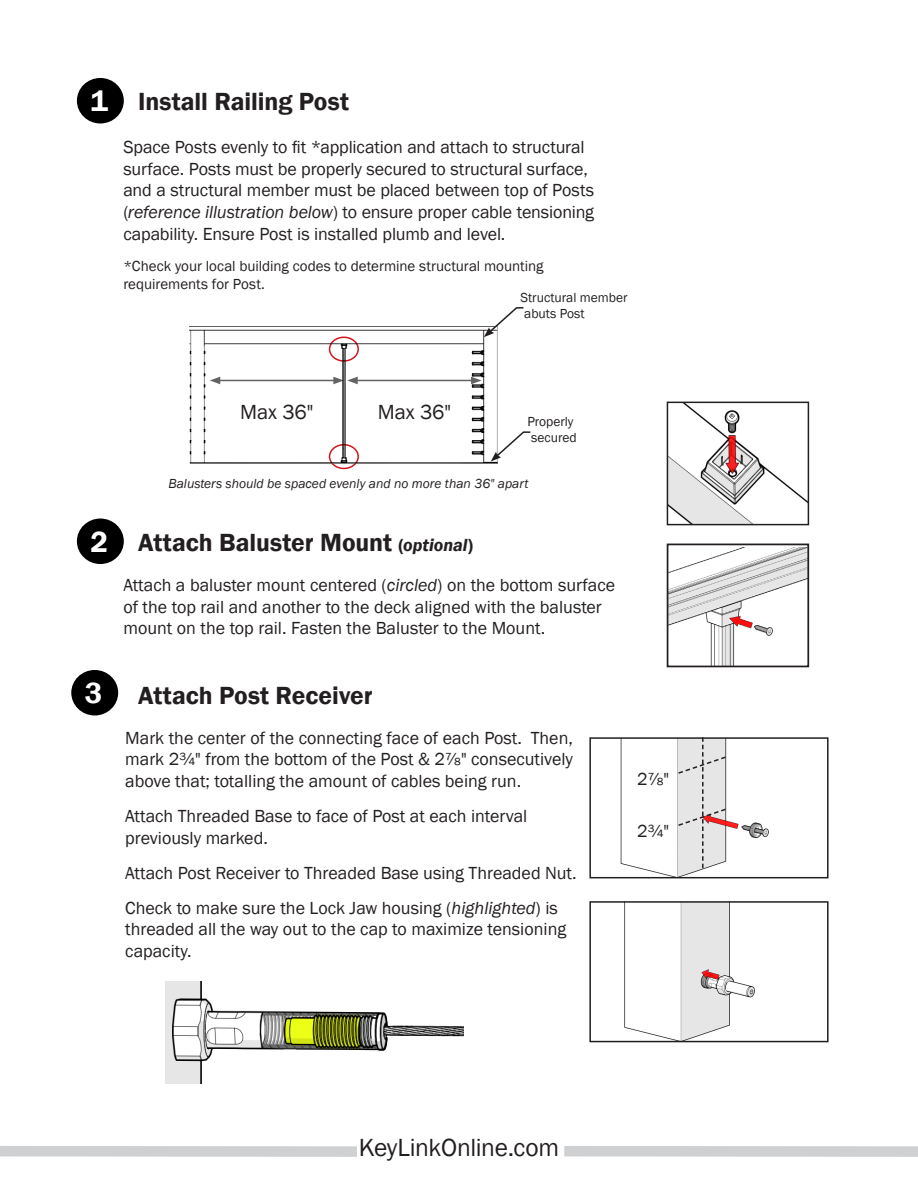
<style>
.page{position:relative;width:918px;height:1188px;background:#fff}
.page>*{position:absolute;margin:0;border:0;box-sizing:border-box;transform-origin:0 0}
.Step_Numbers{font:600 30px "Franklin Gothic";color:#fff}
.Global_Style_Step{font:600 25.5px "Franklin Gothic";color:#231f20}
.Global_Style{font:25.5px "Franklin Gothic";letter-spacing:-.015em;color:#231f20}
.Global_Style-2{font:21px "Franklin Gothic";letter-spacing:-.005em;color:#231f20}
.Global_Style-3{font:18px/21.6px "Franklin Gothic";color:#231f20}
.Global_Style-4{font:15px/18px "Franklin Gothic";color:#231f20}
.t1{font:italic 13.5px "Franklin Gothic";color:#231f20}
.t2{font:13.5px/16.2px "Franklin Gothic";color:#231f20}
.s1{font-style:italic}
.s2{font-size:18px}
.s3{font-style:italic;font-size:18px}
</style>
<div class="page">
<img style="left:624px;top:904px;width:131px;height:135px">
<div style="left:589px;top:901px;width:240px;height:141px;border:2px solid #231f20"></div>
<img style="left:670px;top:405px;width:136px;height:117px">
<div style="left:667px;top:402px;width:142px;height:123px;border:2px solid #231f20"></div>
<div style="left:77px;top:78px;width:47px;height:45px;background:#000;border-radius:50%"></div>
<div style="left:77px;top:519px;width:47px;height:45px;background:#000;border-radius:50%"></div>
<img style="left:165px;top:981px;width:299px;height:103px">
<img style="left:620px;top:740px;width:149px;height:135px">
<div style="left:589px;top:737px;width:240px;height:141px;border:2px solid #231f20"></div>
<svg style="left:677px;top:737px;width:50px;height:131px;background:#d9d6d6"></svg>
<div style="left:71px;top:670px;width:47px;height:45px;background:#000;border-radius:50%"></div>
<div style="left:564px;top:1146px;width:354px;height:11px;background:#cfd0d2"></div>
<div style="left:0;top:1146px;width:357px;height:11px;background:#cfd0d2"></div>
<img style="left:670px;top:547px;width:136px;height:117px">
<div style="left:667px;top:544px;width:142px;height:123px;border:2px solid #231f20"></div>
<div style="left:329px;top:444px;width:30px;height:25px;border:2px solid #d1161e;border-radius:50%"></div>
<img style="left:190px;top:326px;width:308px;height:139px">
<svg style="left:484px;top:307px;width:39px;height:30px"></svg>
<svg style="left:491px;top:430px;width:39px;height:32px"></svg>
<p class="Step_Numbers" style="left:91px;top:83px;width:19px">1</p>
<p class="Global_Style_Step" style="left:138px;top:85px;width:212px">Install Railing Post</p>
<p class="Global_Style-3" style="left:123px;top:137px;width:472px">Space Posts evenly to fit *application and attach to structural surface. Posts must be properly secured to structural surface, and a structural member must be placed between top of Posts (<span class="s1">reference illustration below</span>) to ensure proper cable tensioning capability. Ensure Post is installed plumb and level.</p>
<p class="Global_Style-4" style="left:123px;top:257px;width:422px">*Check your local building codes to determine structural mounting requirements for Post.</p>
<p class="t2" style="left:520px;top:290px;width:109px">Structural member abuts Post</p>
<p class="Global_Style-2" style="left:240px;top:399px;width:75px">Max 36"</p>
<p class="Global_Style-2" style="left:378px;top:399px;width:75px">Max 36"</p>
<p class="t2" style="left:527px;top:414px;width:48px">Properly</p>
<p class="t2" style="left:531px;top:430px;width:47px">secured</p>
<p class="Step_Numbers" style="left:91px;top:523px;width:19px">2</p>
<p class="t1" style="left:168px;top:475px;width:362px">Balusters should be spaced evenly and no more than 36" apart</p>
<p class="Global_Style_Step" style="left:138px;top:527px;width:337px">Attach Baluster Mount <span class="s2">(</span><span class="s3">optional</span><span class="s2">)</span></p>
<p class="Global_Style-3" style="left:123px;top:575px;width:493px">Attach a baluster mount centered (<span class="s1">circled</span>) on the bottom surface of the top rail and another to the deck aligned with the baluster mount on the top rail. Fasten the Baluster to the Mount.</p>
<p class="Step_Numbers" style="left:85px;top:675px;width:19px">3</p>
<p class="Global_Style_Step" style="left:138px;top:679px;width:236px">Attach Post Receiver</p>
<p class="Global_Style-3" style="left:125px;top:727px;width:449px;text-align:justify">Mark the center of the connecting face of each Post. Then, mark 2¾" from the bottom of the Post &amp; 2⅞" consecutively above that; totalling the amount of cables being run.</p>
<p class="Global_Style-3" style="left:125px;top:806px;width:404px">Attach Threaded Base to face of Post at each interval previously marked.</p>
<p class="Global_Style-3" style="left:125px;top:862px;width:453px">Attach Post Receiver to Threaded Base using Threaded Nut.</p>
<p class="Global_Style-3" style="left:125px;top:897px;width:442px">Check to make sure the Lock Jaw housing (<span class="s1">highlighted</span>) is threaded all the way out to the cap to maximize tensioning capacity.</p>
<p class="Global_Style-3" style="left:637px;top:768px;width:34px">2⅞"</p>
<p class="Global_Style-3" style="left:637px;top:821px;width:34px">2¾"</p>
<p class="Global_Style" style="left:359px;top:1132px;width:202px">KeyLinkOnline.com</p>
</div>
